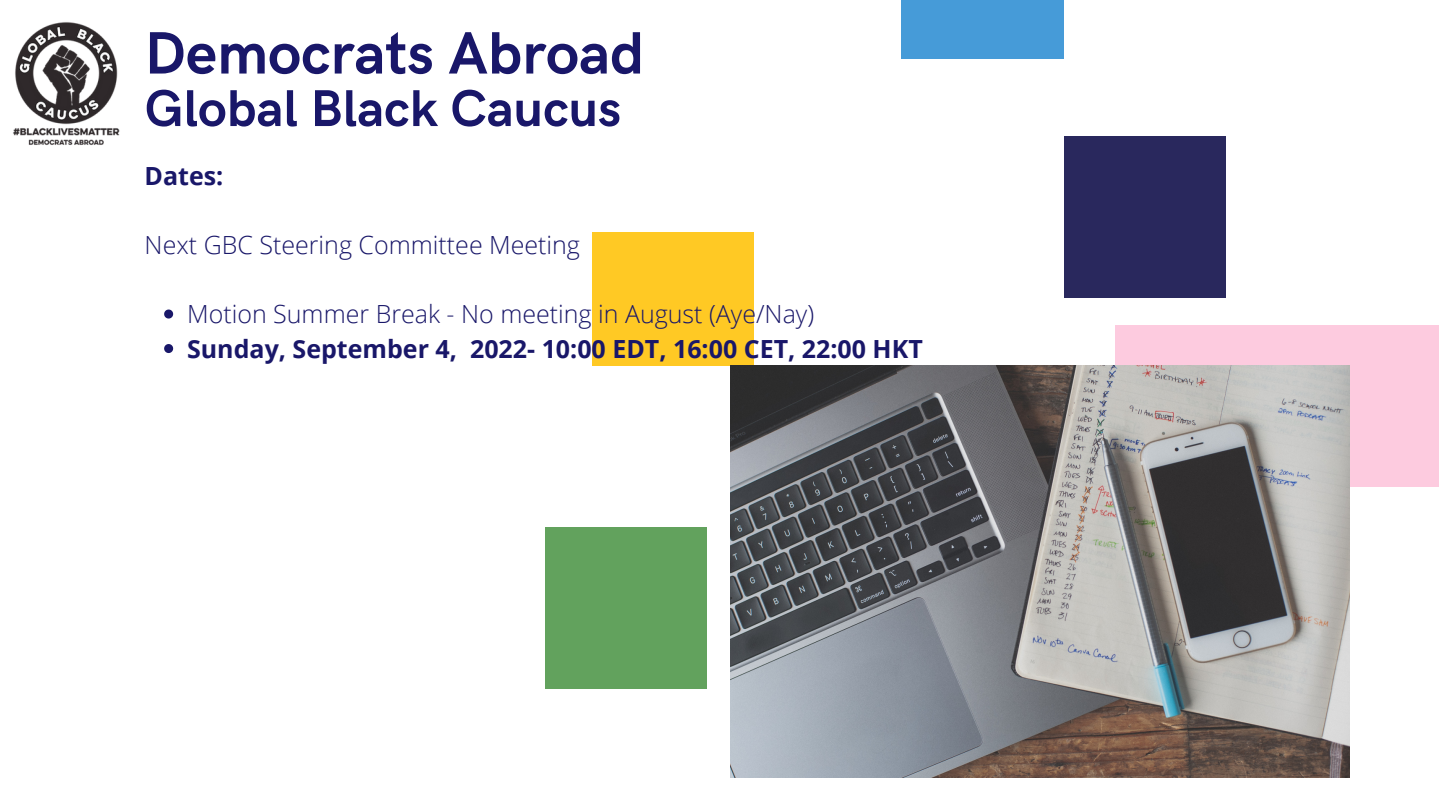
<style>
.page{position:relative;width:1440px;height:810px;background:#fff}
.page>*{position:absolute;margin:0;border:0;box-sizing:border-box;transform-origin:0 0}
.t1{font:700 59.9px "HK Grotesk";color:#191769}
.t2{font:700 51.9px "HK Grotesk";color:#191769}
.t3{font:300 25px "Open Sans";color:#191769}
.t4{font:700 25px "Open Sans";color:#191769}
</style>
<div class="page">
<div style="left:545px;top:527px;width:162px;height:162px;background:#62a25d"></div>
<div style="left:592px;top:232px;width:162px;height:134px;background:#ffc924"></div>
<div style="left:1115px;top:325px;width:324px;height:162px;background:#fdcbdf"></div>
<div style="left:1064px;top:136px;width:162px;height:162px;background:#29285d"></div>
<div style="left:902px;top:0;width:162px;height:59px;background:#469bd8"></div>
<img style="left:13px;top:22px;width:107px;height:123px">
<img style="left:730px;top:365px;width:620px;height:413px">
<svg style="left:164px;top:310px;width:9px;height:9px"></svg>
<svg style="left:164px;top:344px;width:9px;height:9px"></svg>
<h1 class="t1" style="left:145px;top:20px;width:501px">Democrats Abroad</h1>
<h2 class="t2" style="left:145px;top:79px;width:478px">Global Black Caucus</h2>
<p class="t4" style="left:145px;top:158px;width:80px">Dates:</p>
<p class="t3" style="left:145px;top:227px;width:437px">Next GBC Steering Committee Meeting</p>
<p class="t3" style="left:187px;top:296px;width:629px">Motion Summer Break - No meeting in August (Aye/Nay)</p>
<p class="t4" style="left:187px;top:331px;width:737px">Sunday, September 4, 2022- 10:00 EDT, 16:00 CET, 22:00 HKT</p>
</div>
